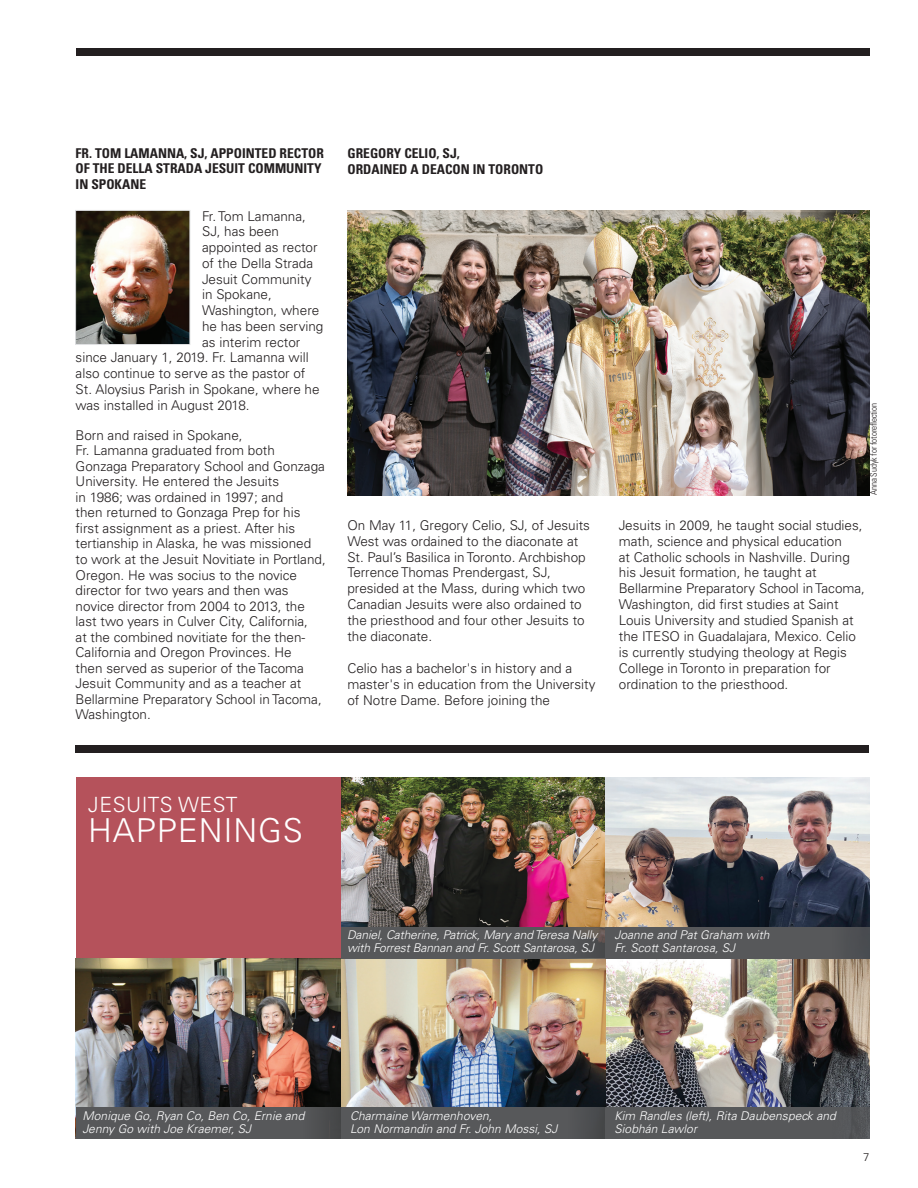
<style>
.page{position:relative;width:918px;height:1188px;background:#fff}
.page>*{position:absolute;margin:0;border:0;box-sizing:border-box;transform-origin:0 0}
.t1{font:300 33px "Univers LT Std";letter-spacing:.025em;color:#fff}
.t2{font:300 21px "Univers LT Std";letter-spacing:.025em;color:#fff}
.t3{font:300 13.5px/15.9px "Univers LT Std";color:#231f20}
.t4{font:700 condensed 13.5px/15.8px "Univers LT Std";color:#231f20}
.t5{font:italic 300 12px/13.5px "Univers LT Std";letter-spacing:.005em;color:#fff}
.t6{font:300 11.25px "Univers LT Std";color:#231f20}
.t7{font:300 condensed 9px "Univers LT Std";letter-spacing:-.01em;color:#231f20}
</style>
<div class="page">
<div style="left:76px;top:49px;width:793px;height:7px;background:#231f20"></div>
<img style="left:340px;top:778px;width:529px;height:330px">
<div style="left:76px;top:745px;width:793px;height:7px;background:#231f20"></div>
<img style="left:77px;top:212px;width:111px;height:131px">
<div style="left:75px;top:210px;width:115px;height:135px;border:1px solid #e0e1e3"></div>
<img style="left:347px;top:210px;width:522px;height:285px">
<div style="left:340px;top:1108px;width:265px;height:31px;background:#57585a"></div>
<div style="left:340px;top:927px;width:265px;height:31px;background:#57585a"></div>
<div style="left:605px;top:1108px;width:264px;height:31px;background:#57585a"></div>
<div style="left:605px;top:927px;width:264px;height:31px;background:#57585a"></div>
<div style="left:76px;top:778px;width:264px;height:180px;background:#b5525b"></div>
<img style="left:76px;top:958px;width:264px;height:150px">
<div style="left:76px;top:1108px;width:264px;height:31px;background:#57585a"></div>
<p class="t4" style="left:76px;top:145px;width:250px">FR. TOM LAMANNA, SJ, APPOINTED RECTOR<br>OF THE DELLA STRADA JESUIT COMMUNITY<br>IN SPOKANE</p>
<p class="t3" style="left:202px;top:208px;width:105px">Fr. Tom Lamanna,</p>
<p class="t3" style="left:202px;top:224px;width:78px">SJ, has been</p>
<p class="t3" style="left:202px;top:240px;width:117px">appointed as rector</p>
<p class="t3" style="left:202px;top:255px;width:113px">of the Della Strada</p>
<p class="t3" style="left:202px;top:271px;width:111px">Jesuit Community</p>
<p class="t3" style="left:202px;top:287px;width:71px">in Spokane,</p>
<p class="t3" style="left:202px;top:303px;width:119px">Washington, where</p>
<p class="t3" style="left:202px;top:318px;width:123px">he has been serving</p>
<p class="t3" style="left:202px;top:334px;width:100px">as interim rector</p>
<p class="t3" style="left:76px;top:350px;width:235px">since January 1, 2019. Fr. Lamanna will</p>
<p class="t3" style="left:76px;top:366px;width:231px">also continue to serve as the pastor of</p>
<p class="t3" style="left:76px;top:381px;width:246px">St. Aloysius Parish in Spokane, where he</p>
<p class="t3" style="left:76px;top:397px;width:176px">was installed in August 2018.</p>
<p class="t3" style="left:76px;top:427px;width:169px">Born and raised in Spokane,</p>
<p class="t3" style="left:76px;top:443px;width:252px">Fr. Lamanna graduated from both Gonzaga Preparatory School and Gonzaga University. He entered the Jesuits<br>in 1986; was ordained in 1997; and<br>then returned to Gonzaga Prep for his first assignment as a priest. After his tertianship in Alaska, he was missioned to work at the Jesuit Novitiate in Portland, Oregon. He was socius to the novice director for two years and then was novice director from 2004 to 2013, the last two years in Culver City, California,<br>at the combined novitiate for the then-California and Oregon Provinces. He<br>then served as superior of the Tacoma Jesuit Community and as a teacher at Bellarmine Preparatory School in Tacoma, Washington.</p>
<p class="t4" style="left:348px;top:146px;width:114px">GREGORY CELIO, SJ,</p>
<p class="t4" style="left:348px;top:161px;width:197px">ORDAINED A DEACON IN TORONTO</p>
<p class="t3" style="left:347px;top:517px;width:244px">On May 11, Gregory Celio, SJ, of Jesuits West was ordained to the diaconate at St. Paul’s Basilica in Toronto. Archbishop Terrence Thomas Prendergast, SJ, presided at the Mass, during which two Canadian Jesuits were also ordained to the priesthood and four other Jesuits to the diaconate.</p>
<p class="t3" style="left:347px;top:660px;width:250px">Celio has a bachelor's in history and a master's in education from the University of Notre Dame. Before joining the</p>
<p class="t7" style="left:868px;top:495px;width:94px;rotate:-90deg">Anna Sudyk for fotoreflection</p>
<p class="t3" style="left:619px;top:517px;width:248px">Jesuits in 2009, he taught social studies, math, science and physical education<br>at Catholic schools in Nashville. During his Jesuit formation, he taught at Bellarmine Preparatory School in Tacoma, Washington, did first studies at Saint Louis University and studied Spanish at the ITESO in Guadalajara, Mexico. Celio is currently studying theology at Regis College in Toronto in preparation for ordination to the priesthood.</p>
<p class="t2" style="left:88px;top:792px;width:151px">JESUITS WEST</p>
<p class="t1" style="left:88px;top:811px;width:216px">HAPPENINGS</p>
<p class="t5" style="left:347px;top:928px;width:252px">Daniel, Catherine, Patrick, Mary and Teresa Nally with Forrest Bannan and Fr. Scott Santarosa, SJ</p>
<p class="t5" style="left:615px;top:928px;width:156px">Joanne and Pat Graham with</p>
<p class="t5" style="left:615px;top:941px;width:122px">Fr. Scott Santarosa, SJ</p>
<p class="t5" style="left:82px;top:1109px;width:223px">Monique Go, Ryan Co, Ben Co, Ernie and</p>
<p class="t5" style="left:82px;top:1123px;width:170px">Jenny Go with Joe Kraemer, SJ</p>
<p class="t5" style="left:350px;top:1109px;width:144px">Charmaine Warmenhoven,</p>
<p class="t5" style="left:350px;top:1123px;width:209px">Lon Normandin and Fr. John Mossi, SJ</p>
<p class="t5" style="left:615px;top:1109px;width:223px">Kim Randles (left), Rita Daubenspeck and<br>Siobhán Lawlor</p>
<p class="t6" style="left:863px;top:1150px;width:8px">7</p>
</div>
